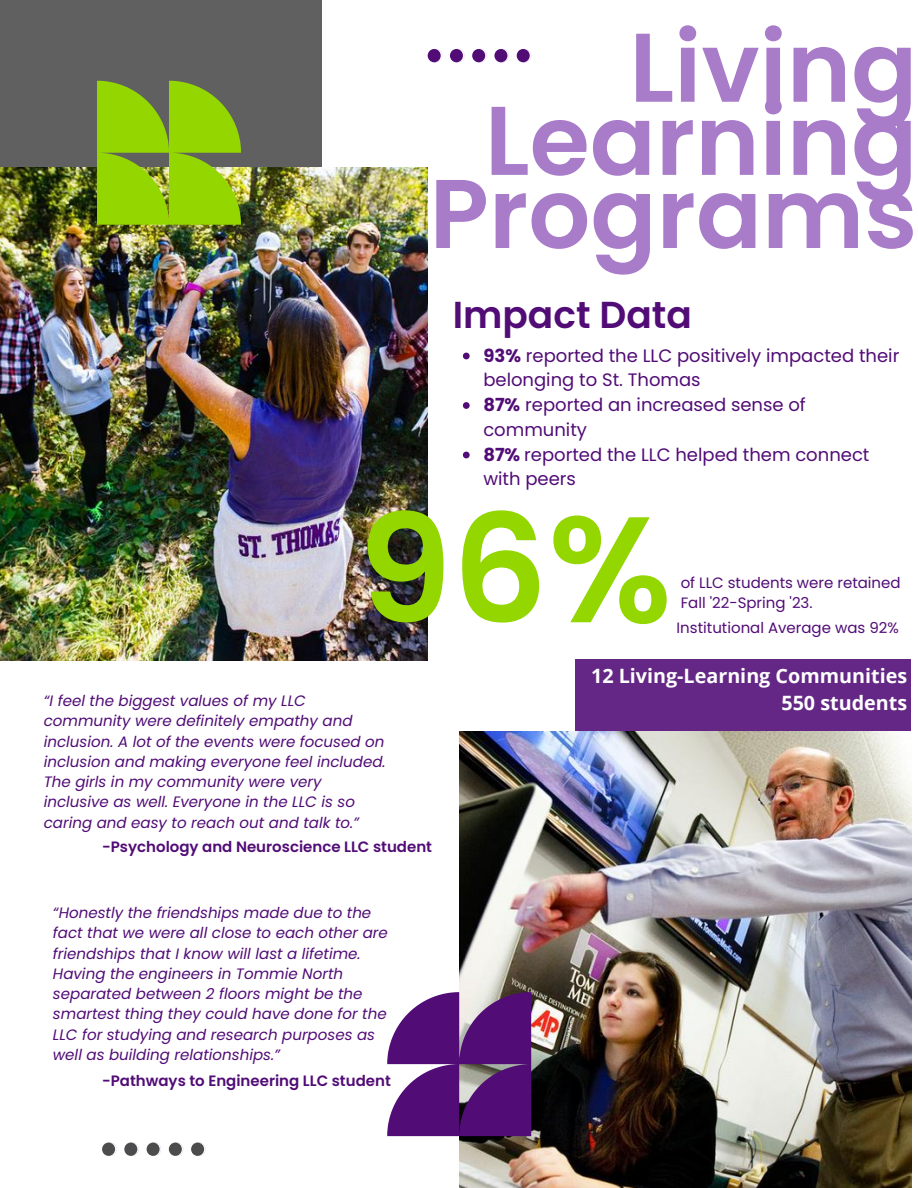
<style>
.page{position:relative;width:918px;height:1188px;background:#fff}
.page>*{position:absolute;margin:0;border:0;box-sizing:border-box;transform-origin:0 0}
.t1{font:600 150px "Poppins";color:#94d600}
.t2{font:600 97.5px/73.2px "Poppins";color:#a97cca;text-align:right}
.t3{font:600 37.5px "Poppins";color:#510c76}
.t4{font:700 19.8px/27px "Open Sans";color:#fff;text-align:right}
.t5{font:18px/24.8px "Poppins";color:#510c76}
.t6{font:italic 15px/20.2px "Poppins";color:#510c76}
.t7{font:15px/20.2px "Poppins";color:#510c76}
.t8{font:600 15px "Poppins";color:#510c76}
.s1{font-weight:700}
</style>
<div class="page">
<div style="left:0;top:0;width:322px;height:284px;background:#606060"></div>
<img style="left:0;top:168px;width:427px;height:492px">
<div style="left:575px;top:660px;width:336px;height:528px;background:#642785"></div>
<img style="left:459px;top:732px;width:452px;height:456px">
<svg style="left:97px;top:81px;width:144px;height:144px"></svg>
<svg style="left:387px;top:992px;width:144px;height:144px;background:#6e398a"></svg>
<svg style="left:102px;top:1142px;width:104px;height:14px"></svg>
<svg style="left:428px;top:49px;width:103px;height:13px"></svg>
<svg style="left:463px;top:353px;width:7px;height:6px"></svg>
<svg style="left:463px;top:402px;width:7px;height:7px"></svg>
<svg style="left:463px;top:452px;width:7px;height:6px"></svg>
<h2 class="t2" style="left:430px;top:31px;width:489px">Living<br>Learning<br>Programs</h2>
<h3 class="t3" style="left:453px;top:288px;width:241px">Impact Data</h3>
<p class="t5" style="left:483px;top:343px;width:418px"><span class="s1">93%</span> reported the LLC positively impacted their belonging to St. Thomas<br><span class="s1">87%</span> reported an increased sense of community<br><span class="s1">87%</span> reported the LLC helped them connect with peers</p>
<h1 class="t1" style="left:358px;top:465px;width:316px">96%</h1>
<p class="t7" style="left:681px;top:572px;width:221px">of LLC students were retained<br>Fall '22-Spring '23.</p>
<p class="t7" style="left:677px;top:618px;width:224px">Institutional Average was 92%</p>
<p class="t6" style="left:44px;top:691px;width:344px">“I feel the biggest values of my LLC community were definitely empathy and inclusion. A lot of the events were focused on inclusion and making everyone feel included.<br>The girls in my community were very inclusive as well. Everyone in the LLC is so caring and easy to reach out and talk to.”</p>
<p class="t8" style="left:102px;top:836px;width:332px">-Psychology and Neuroscience LLC student</p>
<p class="t6" style="left:53px;top:903px;width:336px">“Honestly the friendships made due to the fact that we were all close to each other are friendships that I know will last a lifetime.<br>Having the engineers in Tommie North separated between 2 floors might be the smartest thing they could have done for the LLC for studying and research purposes as well as building relationships.”</p>
<p class="t8" style="left:102px;top:1070px;width:290px">-Pathways to Engineering LLC student</p>
<h3 class="t4" style="left:591px;top:661px;width:318px">12 Living-Learning Communities<br>550 students</h3>
</div>
